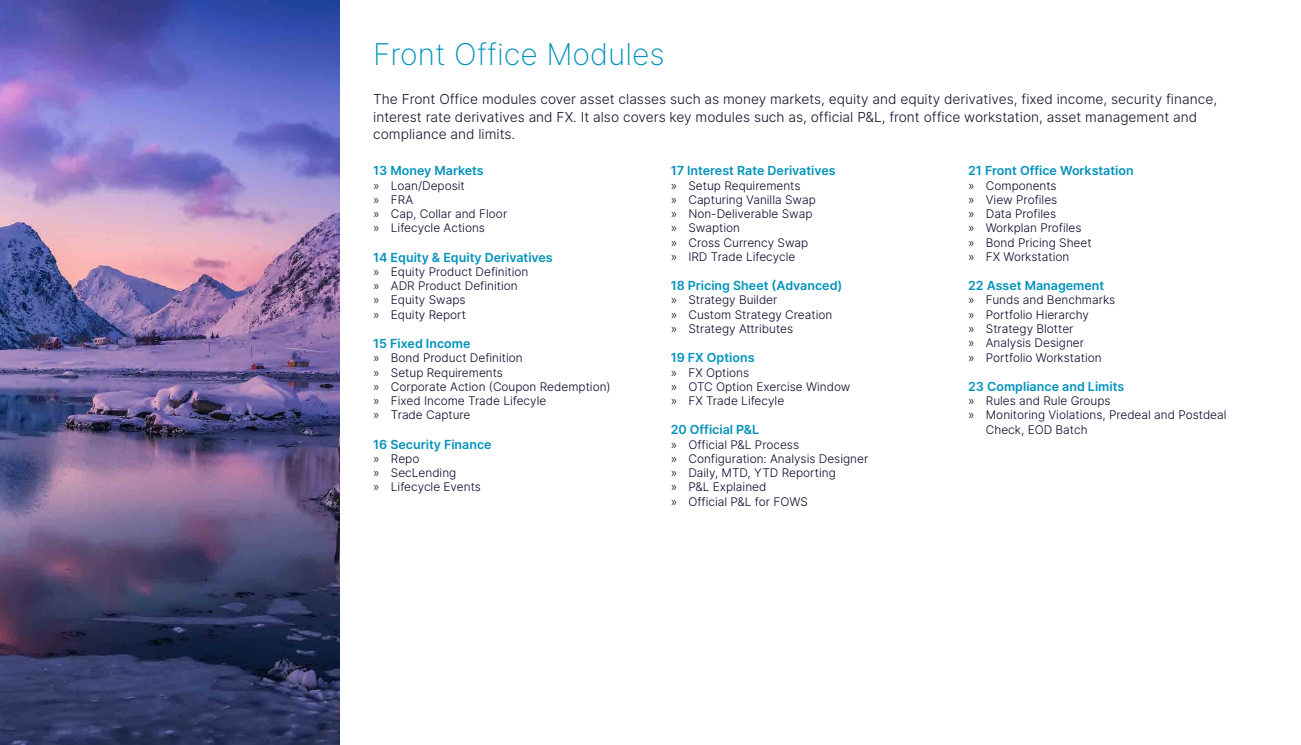
<style>
.page{position:relative;width:1301px;height:745px;background:#fff}
.page>*{position:absolute;margin:0;border:0;box-sizing:border-box;transform-origin:0 0}
.t1{font:200 30px "Inter";color:#0092bc}
.t2{font:300 13.75px/17.5px "Inter";color:#101129}
.t3{font:600 12.5px "Inter";color:#0092bc}
.t4{font:300 11.88px/14.2px "Inter";color:#08062a}
</style>
<div class="page">
<img style="left:0;top:0;width:340px;height:744px">
<h1 class="t1" style="left:373px;top:33px;width:293px">Front Office Modules</h1>
<p class="t2" style="left:373px;top:90px;width:845px">The Front Office modules cover asset classes such as money markets, equity and equity derivatives, fixed income, security finance, interest rate derivatives and FX. It also covers key modules such as, official P&amp;L, front office workstation, asset management and compliance and limits.</p>
<p class="t3" style="left:373px;top:161px;width:112px">13 Money Markets</p>
<p class="t4" style="left:373px;top:178px;width:135px">» Loan/Deposit<br>» FRA<br>» Cap, Collar and Floor » Lifecycle Actions</p>
<p class="t3" style="left:373px;top:248px;width:181px">14 Equity &amp; Equity Derivatives</p>
<p class="t4" style="left:373px;top:264px;width:157px">» Equity Product Definition » ADR Product Definition<br>» Equity Swaps<br>» Equity Report</p>
<p class="t3" style="left:373px;top:334px;width:99px">15 Fixed Income</p>
<p class="t4" style="left:373px;top:350px;width:239px">» Bond Product Definition<br>» Setup Requirements<br>» Corporate Action (Coupon Redemption) » Fixed Income Trade Lifecyle<br>» Trade Capture</p>
<p class="t3" style="left:373px;top:434px;width:120px">16 Security Finance</p>
<p class="t4" style="left:373px;top:451px;width:109px">» Repo<br>» SecLending<br>» Lifecycle Events</p>
<p class="t3" style="left:670px;top:161px;width:167px">17 Interest Rate Derivatives</p>
<p class="t4" style="left:670px;top:178px;width:147px">» Setup Requirements<br>» Capturing Vanilla Swap » Non-Deliverable Swap » Swaption<br>» Cross Currency Swap » IRD Trade Lifecycle</p>
<p class="t3" style="left:670px;top:276px;width:173px">18 Pricing Sheet (Advanced)</p>
<p class="t4" style="left:670px;top:293px;width:163px">» Strategy Builder<br>» Custom Strategy Creation » Strategy Attributes</p>
<p class="t3" style="left:670px;top:348px;width:85px">19 FX Options</p>
<p class="t4" style="left:670px;top:365px;width:181px">» FX Options<br>» OTC Option Exercise Window » FX Trade Lifecyle</p>
<p class="t3" style="left:670px;top:420px;width:90px">20 Official P&amp;L</p>
<p class="t4" style="left:670px;top:437px;width:199px">» Official P&amp;L Process<br>» Configuration: Analysis Designer » Daily, MTD, YTD Reporting<br>» P&amp;L Explained<br>» Official P&amp;L for FOWS</p>
<p class="t3" style="left:968px;top:161px;width:167px">21 Front Office Workstation</p>
<p class="t4" style="left:968px;top:178px;width:125px">» Components<br>» View Profiles<br>» Data Profiles<br>» Workplan Profiles<br>» Bond Pricing Sheet » FX Workstation</p>
<p class="t3" style="left:968px;top:276px;width:138px">22 Asset Management</p>
<p class="t4" style="left:968px;top:293px;width:149px">» Funds and Benchmarks » Portfolio Hierarchy<br>» Strategy Blotter<br>» Analysis Designer<br>» Portfolio Workstation</p>
<p class="t3" style="left:968px;top:377px;width:158px">23 Compliance and Limits</p>
<p class="t4" style="left:968px;top:393px;width:144px">» Rules and Rule Groups</p>
<p class="t4" style="left:968px;top:407px;width:260px">» Monitoring Violations, Predeal and Postdeal</p>
<p class="t4" style="left:985px;top:422px;width:103px">Check, EOD Batch</p>
</div>
